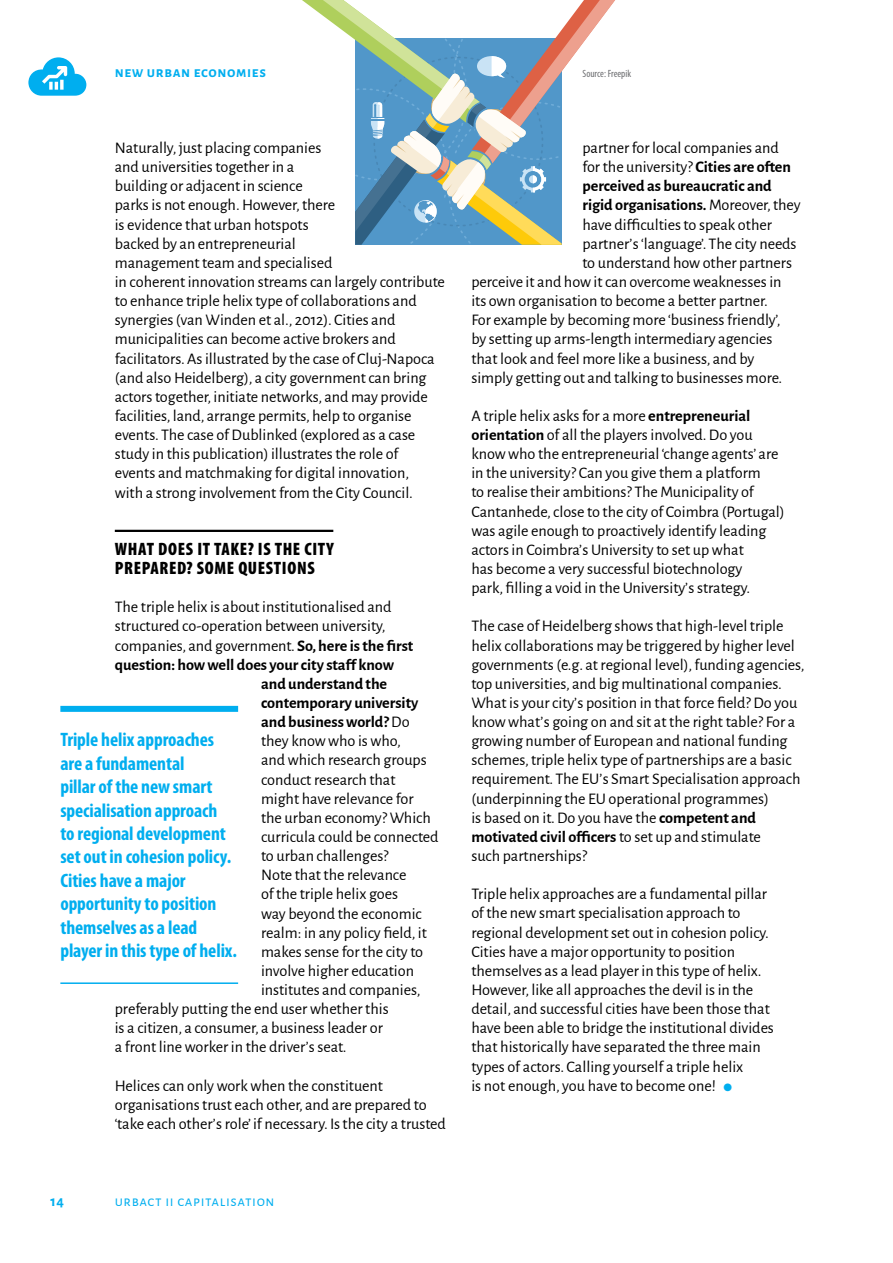
<style>
.page{position:relative;width:893px;height:1263px;background:#fff}
.page>*{position:absolute;margin:0;border:0;box-sizing:border-box;transform-origin:0 0}
.t1{font:700 condensed 19.5px/23.4px "Myriad Pro";letter-spacing:-.005em;color:#00aeef}
.t2{font:900 condensed 18px/19.2px "Myriad Pro";letter-spacing:.035em;color:#000}
.t3{font:16.2px/19.2px "Alegreya Sans";color:#000}
.t4{font:700 16.2px "Alegreya Sans";color:#000}
.t5{font:15px "Alegreya Sans SC";letter-spacing:.04em;color:#00aeef}
.t6{font:700 15px "Alegreya Sans SC";letter-spacing:.04em;color:#00aeef}
.t7{font:condensed 10.5px "Myriad Pro";color:#6d6e71}
.s1{font-weight:700}
.s2{font-weight:400}
.s3{color:#00aeef}
</style>
<div class="page">
<svg style="left:28px;top:57px;width:58px;height:39px"></svg>
<svg style="left:302px;top:0;width:313px;height:245px"></svg>
<hr style="left:115px;top:530px;width:218px;height:2px;background:#000">
<div style="left:60px;top:706px;width:178px;height:6px;background:#00aeef"></div>
<hr style="left:60px;top:982px;width:178px;height:2px;background:#00aeef">
<p class="t6" style="left:115px;top:61px;width:153px">new urban economies</p>
<p class="t3" style="left:115px;top:138px;width:332px">Naturally, just placing companies<br>and universities together in a<br>building or adjacent in science<br>parks is not enough. However, there<br>is evidence that urban hotspots<br>backed by an entrepreneurial<br>management team and specialised<br>in coherent innovation streams can largely contribute to enhance triple helix type of collaborations and synergies (van Winden et al., 2012). Cities and municipalities can become active brokers and facilitators. As illustrated by the case of Cluj-Napoca (and also Heidelberg), a city government can bring actors together, initiate networks, and may provide facilities, land, arrange permits, help to organise events. The case of Dublinked (explored as a case study in this publication) illustrates the role of<br>events and matchmaking for digital innovation,<br>with a strong involvement from the City Council.</p>
<p class="t2" style="left:115px;top:540px;width:220px">WHAT DOES IT TAKE? IS THE CITY<br>PREPARED? SOME QUESTIONS</p>
<p class="t3" style="left:115px;top:597px;width:278px">The triple helix is about institutionalised and</p>
<p class="t3" style="left:115px;top:616px;width:272px">structured co-operation between university,</p>
<p class="t3" style="left:115px;top:635px;width:300px">companies, and government. <span class="s1">So,here isthefirst</span></p>
<p class="t4" style="left:115px;top:653px;width:281px">question: howwell does yourcity staff know</p>
<p class="t4" style="left:261px;top:672px;width:128px">and understand the</p>
<p class="t4" style="left:261px;top:691px;width:159px">contemporary university</p>
<p class="t4" style="left:261px;top:710px;width:150px">and business world? <span class="s2">Do</span></p>
<p class="t3" style="left:261px;top:731px;width:141px">they know who is who,</p>
<p class="t3" style="left:261px;top:750px;width:167px">and which research groups</p>
<p class="t3" style="left:261px;top:769px;width:136px">conduct research that</p>
<p class="t3" style="left:261px;top:788px;width:154px">might have relevance for</p>
<p class="t3" style="left:261px;top:807px;width:171px">the urban economy? Which</p>
<p class="t3" style="left:261px;top:826px;width:179px">curricula could be connected</p>
<p class="t3" style="left:261px;top:845px;width:129px">to urban challenges?</p>
<p class="t3" style="left:261px;top:865px;width:147px">Note that the relevance</p>
<p class="t3" style="left:261px;top:884px;width:138px">of the triple helix goes</p>
<p class="t3" style="left:261px;top:903px;width:162px">way beyond the economic</p>
<p class="t3" style="left:261px;top:922px;width:167px">realm: in any policy field, it</p>
<p class="t3" style="left:261px;top:941px;width:164px">makes sense for the city to</p>
<p class="t3" style="left:261px;top:960px;width:154px">involve higher education</p>
<p class="t3" style="left:261px;top:979px;width:161px">institutes and companies,</p>
<p class="t3" style="left:115px;top:998px;width:275px">preferably putting the end user whether this</p>
<p class="t3" style="left:115px;top:1018px;width:270px">is a citizen, a consumer, a business leader or</p>
<p class="t3" style="left:115px;top:1037px;width:233px">a front line worker in the driver’s seat.</p>
<p class="t3" style="left:115px;top:1075px;width:333px">Helices can only work when the constituent organisations trust each other, and are prepared to ‘take each other’s role’ if necessary. Is the city a trusted</p>
<p class="t1" style="left:60px;top:728px;width:178px">Triple helix approaches are a fundamental<br>pillar of the new smart specialisation approach<br>to regional development set out in cohesion policy.<br>Cities have a major opportunity to position themselves as a lead player in this type of helix.</p>
<p class="t7" style="left:583px;top:67px;width:50px">Source: Freepik</p>
<p class="t3" style="left:582px;top:137px;width:198px">partner for local companies and</p>
<p class="t3" style="left:582px;top:157px;width:210px">for the university? <span class="s1">Cities are often</span></p>
<p class="t4" style="left:582px;top:174px;width:191px">perceived as bureaucratic and</p>
<p class="t4" style="left:582px;top:193px;width:220px">rigid organisations. <span class="s2">Moreover, they</span></p>
<p class="t3" style="left:582px;top:214px;width:191px">have difficulties to speak other</p>
<p class="t3" style="left:582px;top:233px;width:216px">partner’s ‘language’. The city needs</p>
<p class="t3" style="left:582px;top:252px;width:211px">to understand how other partners</p>
<p class="t3" style="left:471px;top:271px;width:312px">perceive it and how it can overcome weaknesses in</p>
<p class="t3" style="left:471px;top:291px;width:298px">its own organisation to become a better partner.</p>
<p class="t3" style="left:471px;top:310px;width:311px">For example by becoming more ‘business friendly’,</p>
<p class="t3" style="left:471px;top:329px;width:303px">by setting up arms-length intermediary agencies</p>
<p class="t3" style="left:471px;top:348px;width:284px">that look and feel more like a business, and by</p>
<p class="t3" style="left:471px;top:367px;width:312px">simply getting out and talking to businesses more.</p>
<p class="t3" style="left:471px;top:405px;width:315px">A triple helix asks for a more <span class="s1">entrepreneurial orientation</span> of all the players involved. Do you know who the entrepreneurial ‘change agents’ are in the university? Can you give them a platform<br>to realise their ambitions? The Municipality of Cantanhede, close to the city of Coimbra (Portugal) was agile enough to proactively identify leading actors in Coimbra’s University to set up what<br>has become a very successful biotechnology<br>park, filling a void in the University’s strategy.</p>
<p class="t3" style="left:471px;top:616px;width:335px">The case of Heidelberg shows that high-level triple helix collaborations may be triggered by higher level governments (e.g. at regional level), funding agencies, top universities, and big multinational companies.<br>What is your city’s position in that force field? Do you know what’s going on and sit at the right table? For a growing number of European and national funding schemes, triple helix type of partnerships are a basic requirement. The EU’s Smart Specialisation approach (underpinning the EU operational programmes)<br>is based on it. Do you have the <span class="s1">competent and motivated civil officers</span> to set up and stimulate<br>such partnerships?</p>
<p class="t3" style="left:471px;top:884px;width:304px">Triple helix approaches are a fundamental pillar of the new smart specialisation approach to regional development set out in cohesion policy.<br>Cities have a major opportunity to position themselves as a lead player in this type of helix.<br>However, like all approaches the devil is in the detail, and successful cities have been those that have been able to bridge the institutional divides that historically have separated the three main types of actors. Calling yourself a triple helix<br>is not enough, you have to become one! <span class="s3">g</span></p>
<p class="t6" style="left:51px;top:1190px;width:15px">14</p>
<p class="t5" style="left:115px;top:1190px;width:161px">urbact ii capitalisation</p>
</div>
